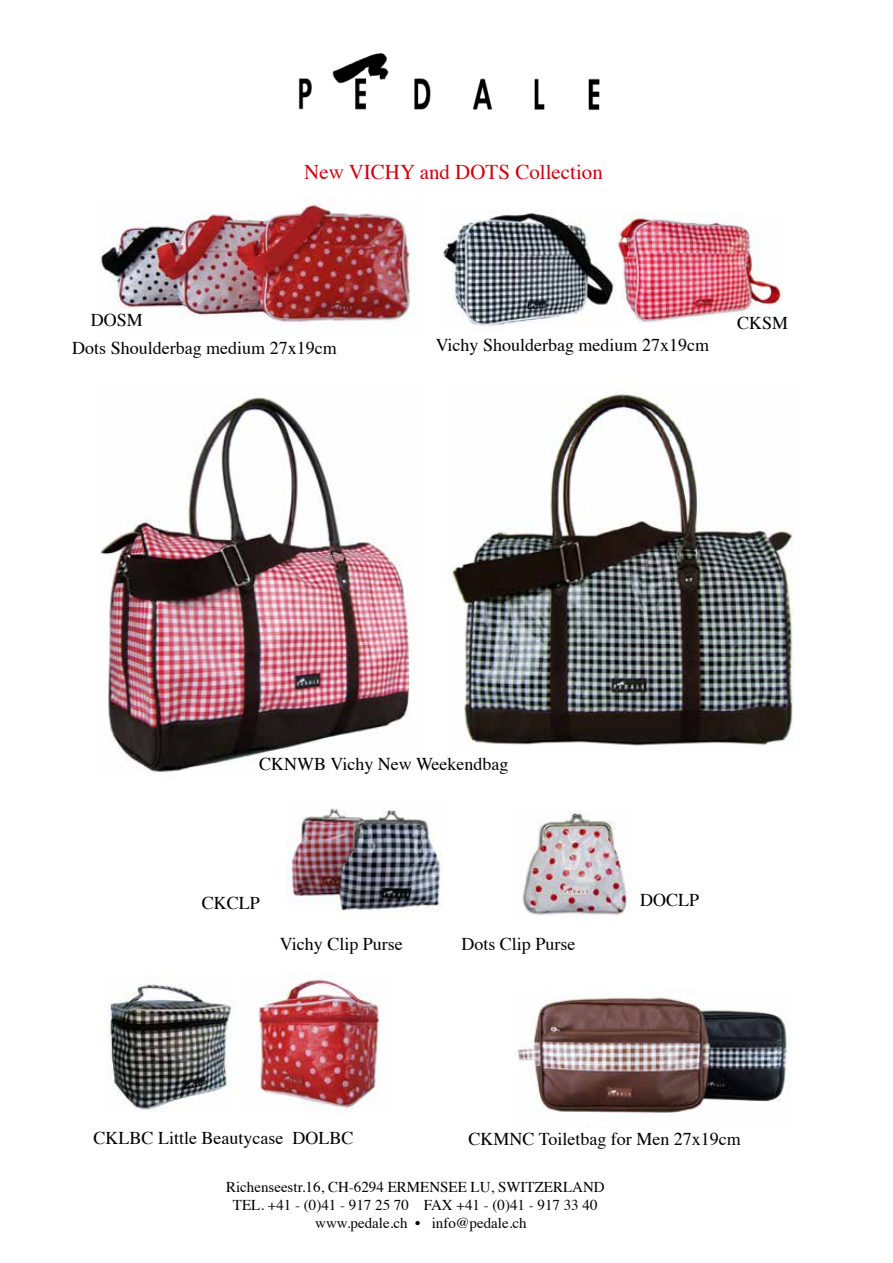
<style>
.page{position:relative;width:893px;height:1263px;background:#fff}
.page>*{position:absolute;margin:0;border:0;box-sizing:border-box;transform-origin:0 0}
.t1{font:21px "Times";color:#d1010e}
.t2{font:18px "Times";color:#000}
.t3{font:15px "Times";color:#000}
</style>
<div class="page">
<img style="left:298px;top:53px;width:302px;height:57px">
<img style="left:100px;top:197px;width:312px;height:126px">
<img style="left:258px;top:975px;width:122px;height:138px">
<img style="left:287px;top:808px;width:155px;height:104px">
<img style="left:100px;top:397px;width:317px;height:375px">
<img style="left:515px;top:997px;width:274px;height:116px">
<img style="left:108px;top:984px;width:124px;height:128px">
<img style="left:448px;top:392px;width:345px;height:354px">
<img style="left:443px;top:212px;width:174px;height:114px">
<img style="left:617px;top:213px;width:165px;height:110px">
<img style="left:522px;top:813px;width:109px;height:103px">
<p class="t1" style="left:304px;top:152px;width:300px">New VICHY and DOTS Collection</p>
<p class="t2" style="left:91px;top:303px;width:54px">DOSM</p>
<p class="t2" style="left:72px;top:331px;width:266px">Dots Shoulderbag medium 27x19cm</p>
<p class="t2" style="left:436px;top:328px;width:275px">Vichy Shoulderbag medium 27x19cm</p>
<p class="t2" style="left:737px;top:306px;width:53px">CKSM</p>
<p class="t2" style="left:259px;top:747px;width:251px">CKNWB Vichy New Weekendbag</p>
<p class="t2" style="left:202px;top:886px;width:60px">CKCLP</p>
<p class="t2" style="left:280px;top:927px;width:124px">Vichy Clip Purse</p>
<p class="t2" style="left:461px;top:927px;width:116px">Dots Clip Purse</p>
<p class="t2" style="left:640px;top:883px;width:61px">DOCLP</p>
<p class="t2" style="left:94px;top:1121px;width:261px">CKLBC Little Beautycase DOLBC</p>
<p class="t2" style="left:468px;top:1122px;width:274px">CKMNC Toiletbag for Men 27x19cm</p>
<p class="t3" style="left:226px;top:1173px;width:380px">Richenseestr.16, CH-6294 ERMENSEE LU, SWITZERLAND</p>
<p class="t3" style="left:233px;top:1191px;width:366px">TEL. +41 - (0)41 - 917 25 70 FAX +41 - (0)41 - 917 33 40</p>
<p class="t3" style="left:315px;top:1209px;width:213px">www.pedale.ch • info@pedale.ch</p>
</div>
